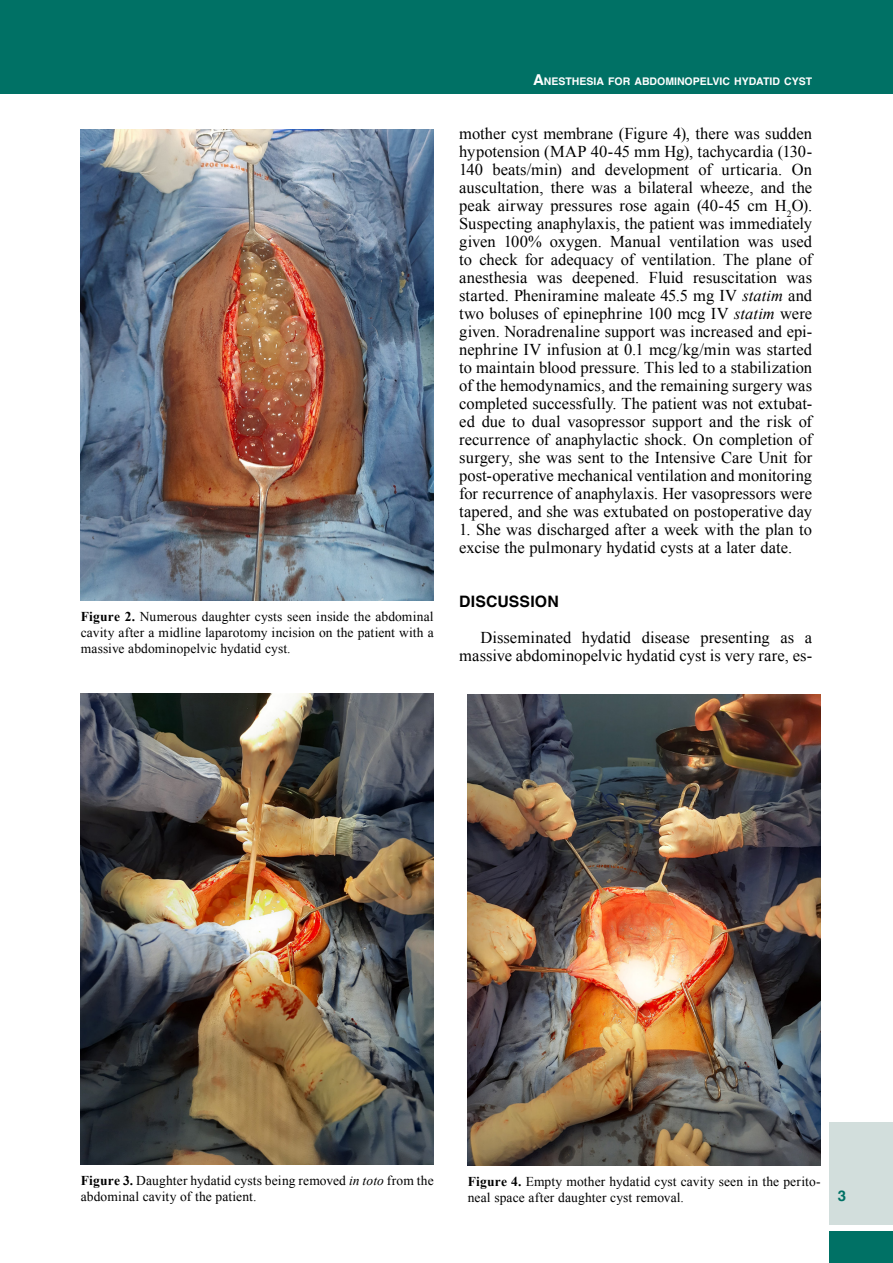
<style>
.page{position:relative;width:893px;height:1263px;background:#fff}
.page>*{position:absolute;margin:0;border:0;box-sizing:border-box;transform-origin:0 0}
.t1{font:16.5px/18px "Times New Roman";color:#000;text-align:justify}
.t2{font:700 15.75px "Helvetica";letter-spacing:.01em;color:#000}
.t3{font:700 15px "Helvetica";color:#007165}
.t4{font:13.5px/15.8px "Times New Roman";letter-spacing:.01em;color:#000}
.t5{font:700 10.5px "Helvetica";color:#fff}
.s1{font-weight:700}
.s2{font-size:15px}
.s3{font-style:italic}
</style>
<div class="page">
<div style="left:0;top:0;width:893px;height:94px;background:#007165"></div>
<div style="left:829px;top:1123px;width:64px;height:102px;background:#d2dedc"></div>
<div style="left:829px;top:1231px;width:64px;height:32px;background:#007165"></div>
<img style="left:81px;top:129px;width:353px;height:471px">
<img style="left:81px;top:694px;width:353px;height:470px">
<img style="left:468px;top:695px;width:353px;height:470px">
<p class="t4" style="left:81px;top:608px;width:354px;text-align:justify"><span class="s1">Figure 2.</span> Numerous daughter cysts seen inside the abdominal cavity after a midline laparotomy incision on the patient with a massive abdominopelvic hydatid cyst.</p>
<p class="t5" style="left:533px;top:75px;width:281px"><span class="s2">A</span>NESTHESIA FOR ABDOMINOPELVIC HYDATID CYST</p>
<p class="t1" style="left:459px;top:124px;width:354px">mother cyst membrane (Figure 4), there was sudden hypotension (MAP 40-45 mm Hg), tachycardia (130- 140 beats/min) and development of urticaria. On auscultation, there was a bilateral wheeze, and the peak airway pressures rose again (40-45 cm H<sub>2</sub>O).<br>Suspecting anaphylaxis, the patient was immediately given 100% oxygen. Manual ventilation was used to check for adequacy of ventilation. The plane of anesthesia was deepened. Fluid resuscitation was started. Pheniramine maleate 45.5 mg IV <span class="s3">statim</span> and two boluses of epinephrine 100 mcg IV <span class="s3">statim</span> were given. Noradrenaline support was increased and epi&shy;nephrine IV infusion at 0.1 mcg/kg/min was started to maintain blood pressure. This led to a stabilization of the hemodynamics, and the remaining surgery was completed successfully. The patient was not extubat&shy;ed due to dual vasopressor support and the risk of recurrence of anaphylactic shock. On completion of surgery, she was sent to the Intensive Care Unit for post-operative mechanical ventilation and monitoring for recurrence of anaphylaxis. Her vasopressors were tapered, and she was extubated on postoperative day</p>
<p class="t1" style="left:459px;top:520px;width:354px">1. She was discharged after a week with the plan to excise the pulmonary hydatid cysts at a later date.</p>
<p class="t2" style="left:459px;top:592px;width:101px">DISCUSSION</p>
<p class="t1" style="left:459px;top:628px;width:354px;text-align:right">Disseminated hydatid disease presenting as a massive abdominopelvic hydatid cyst is very rare, es-</p>
<p class="t4" style="left:81px;top:1173px;width:354px"><span class="s1">Figure 3.</span> Daughter hydatid cysts being removed <span class="s3">in toto</span> from the abdominal cavity of the patient.</p>
<p class="t4" style="left:468px;top:1173px;width:354px"><span class="s1">Figure 4.</span> Empty mother hydatid cyst cavity seen in the perito&shy;neal space after daughter cyst removal.</p>
<p class="t3" style="left:838px;top:1187px;width:10px">3</p>
</div>
